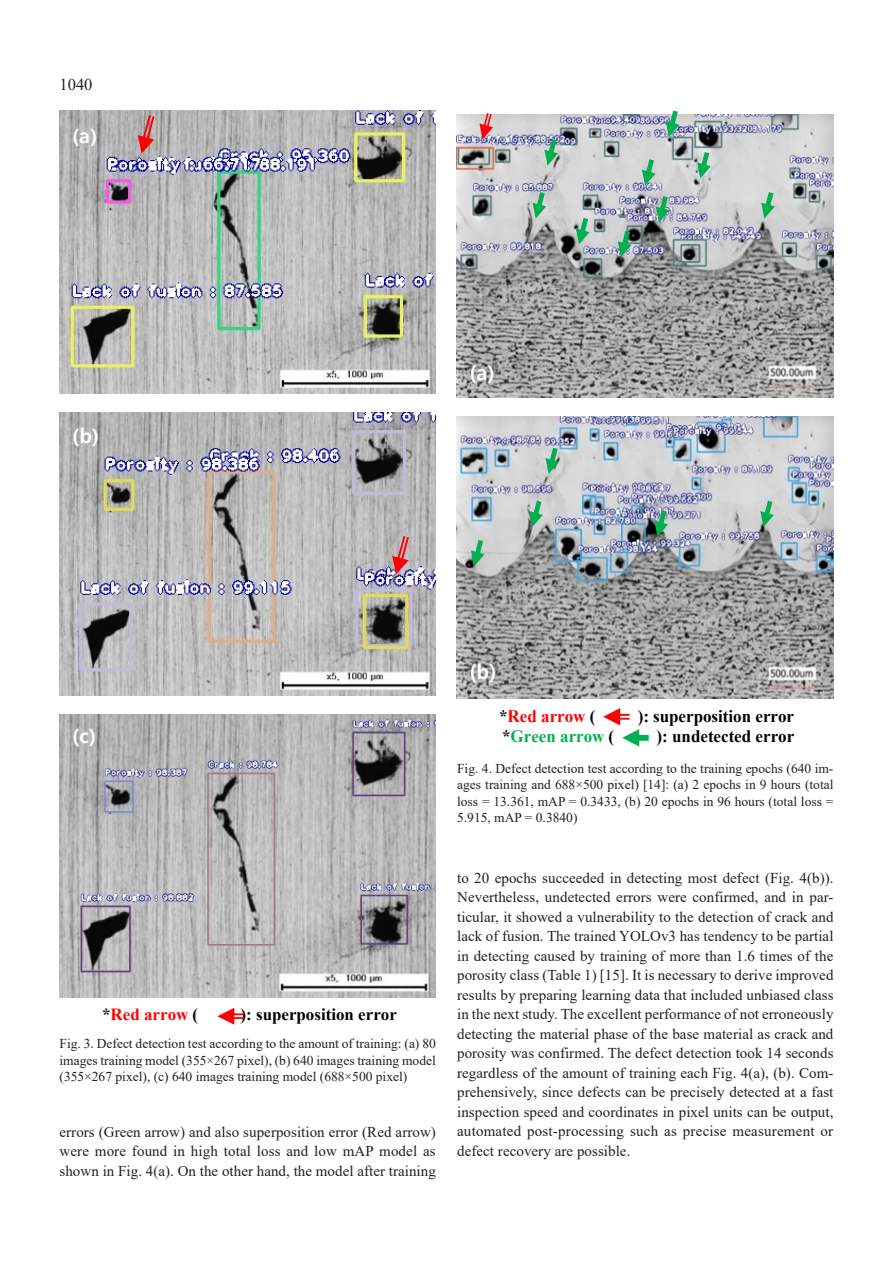
<style>
.page{position:relative;width:893px;height:1263px;background:#fff}
.page>*{position:absolute;margin:0;border:0;box-sizing:border-box;transform-origin:0 0}
.t1{font:700 20.55px "Malgun Gothic";color:#fff}
.t2{font:700 19.95px "Malgun Gothic";color:#fff}
.t3{font:700 17.55px "Times New Roman";color:#000}
.t4{font:700 17.55px "Times New Roman";color:#00b050}
.t5{font:700 17.55px "Times New Roman";color:#f00}
.t6{font:700 16.95px "Times New Roman";color:#000}
.t7{font:700 16.95px "Times New Roman";color:#f00}
.t8{font:16.5px "Times New Roman";color:#231f20}
.t9{font:15px/19.5px "Times New Roman";letter-spacing:.005em;color:#231f20;text-align:justify}
.t10{font:13.5px/16.2px "Times New Roman";color:#231f20;text-align:justify}
.s1{color:#000}
</style>
<div class="page">
<img style="left:60px;top:714px;width:376px;height:283px">
<img style="left:60px;top:413px;width:376px;height:282px">
<img style="left:60px;top:111px;width:376px;height:282px">
<svg style="left:138px;top:115px;width:16px;height:39px"></svg>
<svg style="left:392px;top:536px;width:17px;height:38px"></svg>
<svg style="left:217px;top:1008px;width:27px;height:17px"></svg>
<img style="left:457px;top:416px;width:376px;height:282px">
<img style="left:457px;top:115px;width:376px;height:282px">
<svg style="left:479px;top:113px;width:14px;height:26px"></svg>
<svg style="left:576px;top:218px;width:13px;height:26px"></svg>
<svg style="left:642px;top:159px;width:14px;height:27px"></svg>
<svg style="left:471px;top:540px;width:14px;height:26px"></svg>
<svg style="left:697px;top:152px;width:14px;height:26px"></svg>
<svg style="left:656px;top:196px;width:13px;height:27px"></svg>
<svg style="left:654px;top:510px;width:14px;height:27px"></svg>
<svg style="left:666px;top:111px;width:13px;height:26px"></svg>
<svg style="left:544px;top:139px;width:14px;height:27px"></svg>
<svg style="left:532px;top:192px;width:14px;height:27px"></svg>
<svg style="left:761px;top:192px;width:14px;height:27px"></svg>
<svg style="left:529px;top:501px;width:14px;height:26px"></svg>
<svg style="left:545px;top:448px;width:14px;height:26px"></svg>
<svg style="left:760px;top:501px;width:14px;height:26px"></svg>
<svg style="left:603px;top:708px;width:46px;height:38px"></svg>
<svg style="left:618px;top:231px;width:13px;height:26px"></svg>
<p class="t8" style="left:60px;top:73px;width:34px">1040</p>
<h2 class="t2" style="left:72px;top:124px;width:27px">(a)</h2>
<h2 class="t2" style="left:72px;top:424px;width:28px">(b)</h2>
<h1 class="t1" style="left:469px;top:361px;width:27px">(a)</h1>
<h2 class="t2" style="left:72px;top:723px;width:25px">(c)</h2>
<p class="t7" style="left:102px;top:1002px;width:98px"><span class="s1">*</span>Red arrow <span class="s1">(</span></p>
<p class="t6" style="left:241px;top:1002px;width:158px">): superposition error</p>
<p class="t10" style="left:60px;top:1035px;width:378px">Fig. 3. Defect detection test according to the amount of training: (a) 80 images training model (355×267 pixel), (b) 640 images training model (355×267 pixel), (c) 640 images training model (688×500 pixel)</p>
<p class="t9" style="left:60px;top:1121px;width:378px">errors (Green arrow) and also superposition error (Red arrow) were more found in high total loss and low mAP model as shown in Fig. 4(a). On the other hand, the model after training</p>
<h1 class="t1" style="left:469px;top:659px;width:28px">(b)</h1>
<p class="t5" style="left:499px;top:703px;width:98px"><span class="s1">*</span>Red arrow <span class="s1">(</span></p>
<p class="t3" style="left:638px;top:703px;width:158px">): superposition error</p>
<p class="t4" style="left:502px;top:724px;width:114px"><span class="s1">*</span>Green arrow <span class="s1">(</span></p>
<p class="t3" style="left:657px;top:724px;width:139px">): undetected error</p>
<p class="t10" style="left:457px;top:760px;width:378px">Fig. 4. Defect detection test according to the training epochs (640 im&shy;ages training and 688×500 pixel) [14]: (a) 2 epochs in 9 hours (total loss = 13.361, mAP = 0.3433, (b) 20 epochs in 96 hours (total loss = 5.915, mAP = 0.3840)</p>
<p class="t9" style="left:457px;top:867px;width:378px">to 20 epochs succeeded in detecting most defect (Fig. 4(b)).<br>Nevertheless, undetected errors were confirmed, and in par&shy;ticular, it showed a vulnerability to the detection of crack and lack of fusion. The trained YOLOv3 has tendency to be partial in detecting caused by training of more than 1.6 times of the porosity class (Table 1) [15]. It is necessary to derive improved results by preparing learning data that included unbiased class in the next study. The excellent performance of not erroneously detecting the material phase of the base material as crack and porosity was confirmed. The defect detection took 14 seconds regardless of the amount of training each Fig. 4(a), (b). Com&shy;prehensively, since defects can be precisely detected at a fast inspection speed and coordinates in pixel units can be output, automated post-processing such as precise measurement or defect recovery are possible.</p>
</div>
